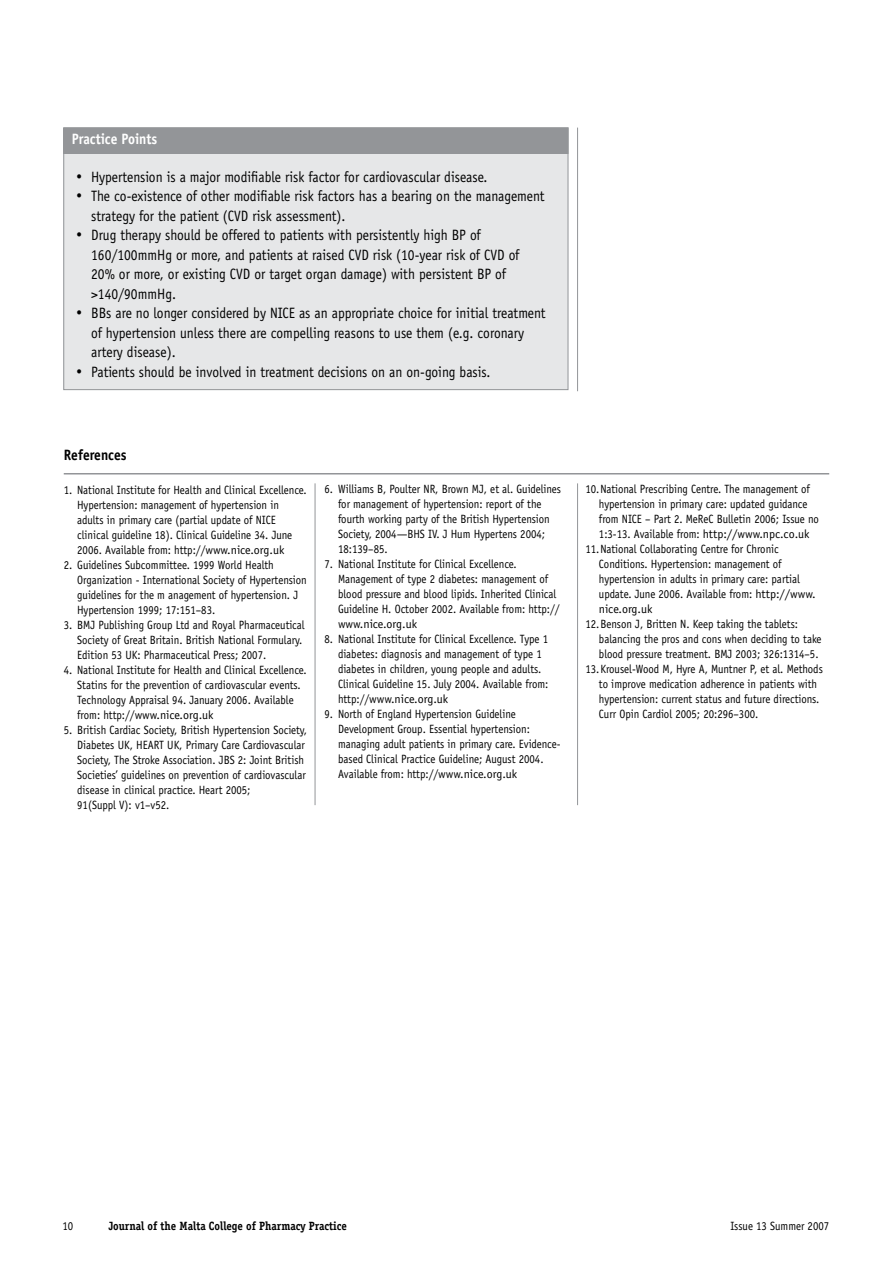
<style>
.page{position:relative;width:893px;height:1263px;background:#fff}
.page>*{position:absolute;margin:0;border:0;box-sizing:border-box;transform-origin:0 0}
.t1{font:15px/19.5px "Officina Sans";color:#000;scale:.9 1}
.t2{font:700 15px "Officina Sans";color:#fff;scale:.9 1}
.t3{font:700 15px "Officina Sans";color:#000;scale:.9 1}
.t4{font:12px/15px "Officina Sans";color:#000;scale:.9 1}
.t5{font:700 12px "Officina Serif";color:#000;scale:.9 1}
.t6{font:12px "Officina Sans";color:#000}
</style>
<div class="page">
<hr style="left:64px;top:473px;width:765px;height:1px;background:#939598">
<div style="left:64px;top:128px;width:504px;height:262px;background:#e6e7e8"></div>
<div style="left:64px;top:128px;width:504px;height:25px;background:#939598"></div>
<div style="left:64px;top:128px;width:504px;height:26px;border:1px solid #939598"></div>
<hr style="left:315px;top:483px;width:1px;height:322px;background:#939598">
<hr style="left:577px;top:483px;width:1px;height:322px;background:#939598">
<hr style="left:577px;top:128px;width:1px;height:263px;background:#939598">
<p class="t2" style="left:72px;top:130px;width:96px">Practice Points</p>
<p class="t1" style="left:76px;top:167px;width:459px">• Hypertension is a major modifiable risk factor for cardiovascular disease.</p>
<p class="t1" style="left:91px;top:186px;width:505px;text-indent:-15px">• The co-existence of other modifiable risk factors has a bearing on the management strategy for the patient (CVD risk assessment).</p>
<p class="t1" style="left:91px;top:225px;width:477px;text-indent:-15px">• Drug therapy should be offered to patients with persistently high BP of 160/100mmHg or more, and patients at raised CVD risk (10-year risk of CVD of 20% or more, or existing CVD or target organ damage) with persistent BP of &gt;140/90mmHg.</p>
<p class="t1" style="left:91px;top:303px;width:506px;text-indent:-15px">• BBs are no longer considered by NICE as an appropriate choice for initial treatment of hypertension unless there are compelling reasons to use them (e.g. coronary artery disease).</p>
<p class="t1" style="left:76px;top:362px;width:462px">• Patients should be involved in treatment decisions on an on-going basis.</p>
<p class="t3" style="left:64px;top:445px;width:71px">References</p>
<p class="t4" style="left:77px;top:482px;width:256px;text-indent:-14px">1. National Institute for Health and Clinical Excellence.<br>Hypertension: management of hypertension in adults in primary care (partial update of NICE clinical guideline 18). Clinical Guideline 34. June 2006. Available from: http://www.nice.org.uk</p>
<p class="t4" style="left:77px;top:557px;width:256px;text-indent:-14px">2. Guidelines Subcommittee. 1999 World Health Organization - International Society of Hypertension guidelines for the m anagement of hypertension. J Hypertension 1999; 17:151–83.</p>
<p class="t4" style="left:77px;top:617px;width:254px;text-indent:-14px">3. BMJ Publishing Group Ltd and Royal Pharmaceutical<br>Society of Great Britain. British National Formulary.<br>Edition 53 UK: Pharmaceutical Press; 2007.</p>
<p class="t4" style="left:77px;top:662px;width:256px;text-indent:-14px">4. National Institute for Health and Clinical Excellence.<br>Statins for the prevention of cardiovascular events.<br>Technology Appraisal 94. January 2006. Available from: http://www.nice.org.uk</p>
<p class="t4" style="left:77px;top:722px;width:257px;text-indent:-14px">5. British Cardiac Society, British Hypertension Society, Diabetes UK, HEART UK, Primary Care Cardiovascular Society, The Stroke Association. JBS 2: Joint British Societies’ guidelines on prevention of cardiovascular disease in clinical practice. Heart 2005;<br>91(Suppl V): v1–v52.</p>
<p class="t4" style="left:338px;top:482px;width:249px;text-indent:-14px">6. Williams B, Poulter NR, Brown MJ, et al. Guidelines for management of hypertension: report of the fourth working party of the British Hypertension Society, 2004—BHS IV. J Hum Hypertens 2004; 18:139–85.</p>
<p class="t4" style="left:338px;top:557px;width:248px;text-indent:-14px">7. National Institute for Clinical Excellence.<br>Management of type 2 diabetes: management of blood pressure and blood lipids. Inherited Clinical Guideline H. October 2002. Available from: http:// www.nice.org.uk</p>
<p class="t4" style="left:338px;top:632px;width:235px;text-indent:-13px">8. National Institute for Clinical Excellence. Type 1 diabetes: diagnosis and management of type 1 diabetes in children, young people and adults.<br>Clinical Guideline 15. July 2004. Available from: http://www.nice.org.uk</p>
<p class="t4" style="left:338px;top:707px;width:249px;text-indent:-13px">9. North of England Hypertension Guideline Development Group. Essential hypertension: managing adult patients in primary care. Evidence&shy;based Clinical Practice Guideline; August 2004.<br>Available from: http://www.nice.org.uk</p>
<p class="t4" style="left:585px;top:482px;width:251px">10.National Prescribing Centre. The management of</p>
<p class="t4" style="left:599px;top:497px;width:233px">hypertension in primary care: updated guidance</p>
<p class="t4" style="left:599px;top:512px;width:246px">from NICE – Part 2. MeReC Bulletin 2006; Issue no</p>
<p class="t4" style="left:599px;top:527px;width:236px">1:3-13. Available from: http://www.npc.co.uk</p>
<p class="t4" style="left:585px;top:542px;width:216px">11.National Collaborating Centre for Chronic</p>
<p class="t4" style="left:599px;top:557px;width:204px">Conditions. Hypertension: management of</p>
<p class="t4" style="left:599px;top:572px;width:225px">hypertension in adults in primary care: partial</p>
<p class="t4" style="left:599px;top:587px;width:242px">update. June 2006. Available from: http://www.</p>
<p class="t6" style="left:599px;top:602px;width:55px">nice.org.uk</p>
<p class="t4" style="left:585px;top:617px;width:238px">12.Benson J, Britten N. Keep taking the tablets:</p>
<p class="t4" style="left:599px;top:632px;width:249px">balancing the pros and cons when deciding to take</p>
<p class="t4" style="left:599px;top:647px;width:246px">blood pressure treatment. BMJ 2003; 326:1314–5.</p>
<p class="t4" style="left:585px;top:662px;width:265px">13.Krousel-Wood M, Hyre A, Muntner P, et al. Methods</p>
<p class="t4" style="left:599px;top:677px;width:244px">to improve medication adherence in patients with</p>
<p class="t4" style="left:599px;top:692px;width:247px">hypertension: current status and future directions.</p>
<p class="t4" style="left:599px;top:707px;width:179px">Curr Opin Cardiol 2005; 20:296–300.</p>
<p class="t4" style="left:62px;top:1218px;width:14px">10</p>
<p class="t5" style="left:108px;top:1218px;width:266px">Journal of the Malta College of Pharmacy Practice</p>
<p class="t4" style="left:730px;top:1218px;width:111px">Issue 13 Summer 2007</p>
</div>
